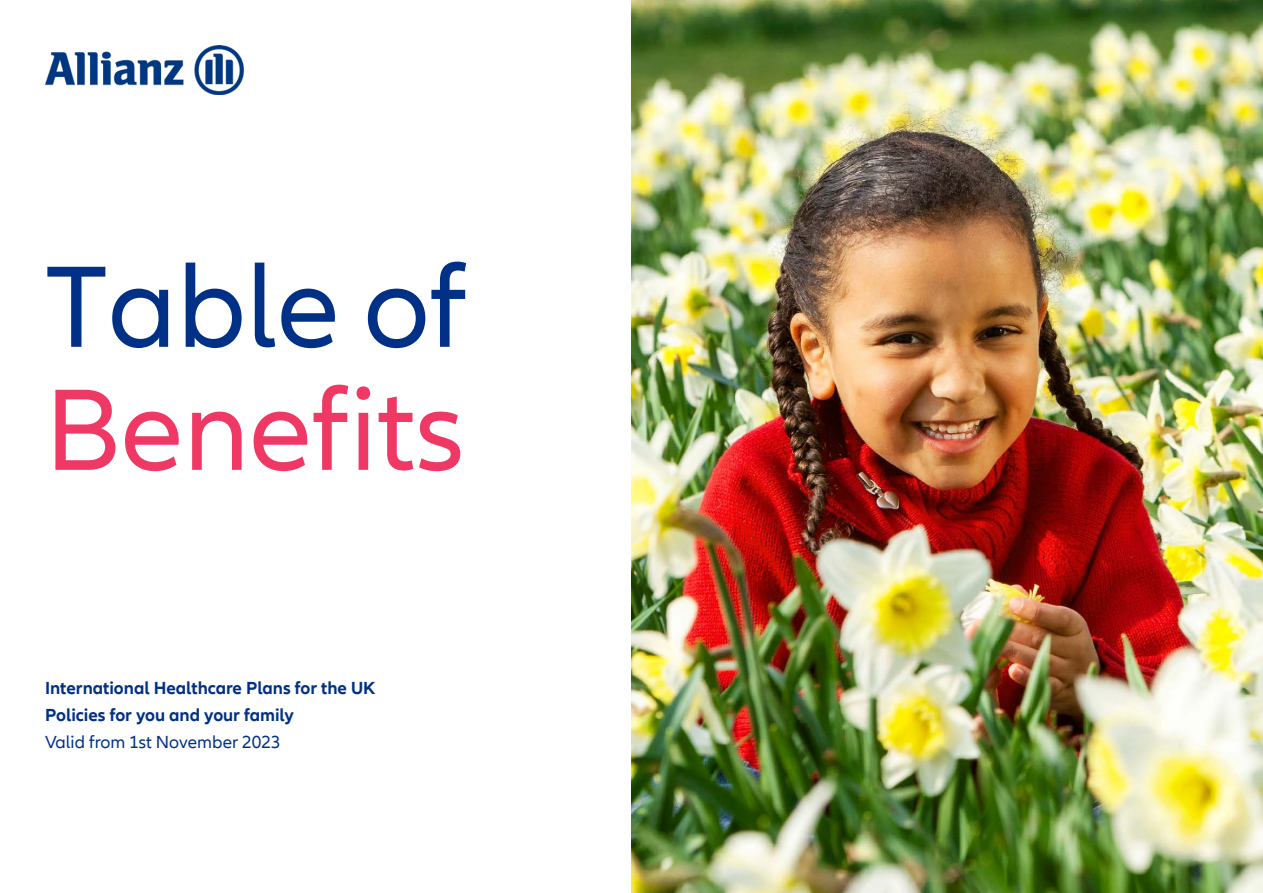
<style>
.page{position:relative;width:1263px;height:893px;background:#fff}
.page>*{position:absolute;margin:0;border:0;box-sizing:border-box;transform-origin:0 0}
.Headline__Type_4__1{font:120px/123px "Allianz Neo";color:#ef3864}
.t1{font:700 18px "Allianz Neo";color:#003186}
.t2{font:18px "Allianz Neo";color:#003186}
.s1{color:#003186}
</style>
<div class="page">
<img style="left:631px;top:0;width:632px;height:893px">
<img style="left:45px;top:45px;width:199px;height:49px">
<p class="Headline__Type_4__1" style="left:45px;top:249px;width:424px"><span class="s1">Table of<br></span>Benefits</p>
<p class="t1" style="left:45px;top:678px;width:332px">International Healthcare Plans for the UK</p>
<p class="t1" style="left:45px;top:705px;width:250px">Policies for you and your family</p>
<p class="t2" style="left:45px;top:732px;width:237px">Valid from 1st November 2023</p>
</div>
